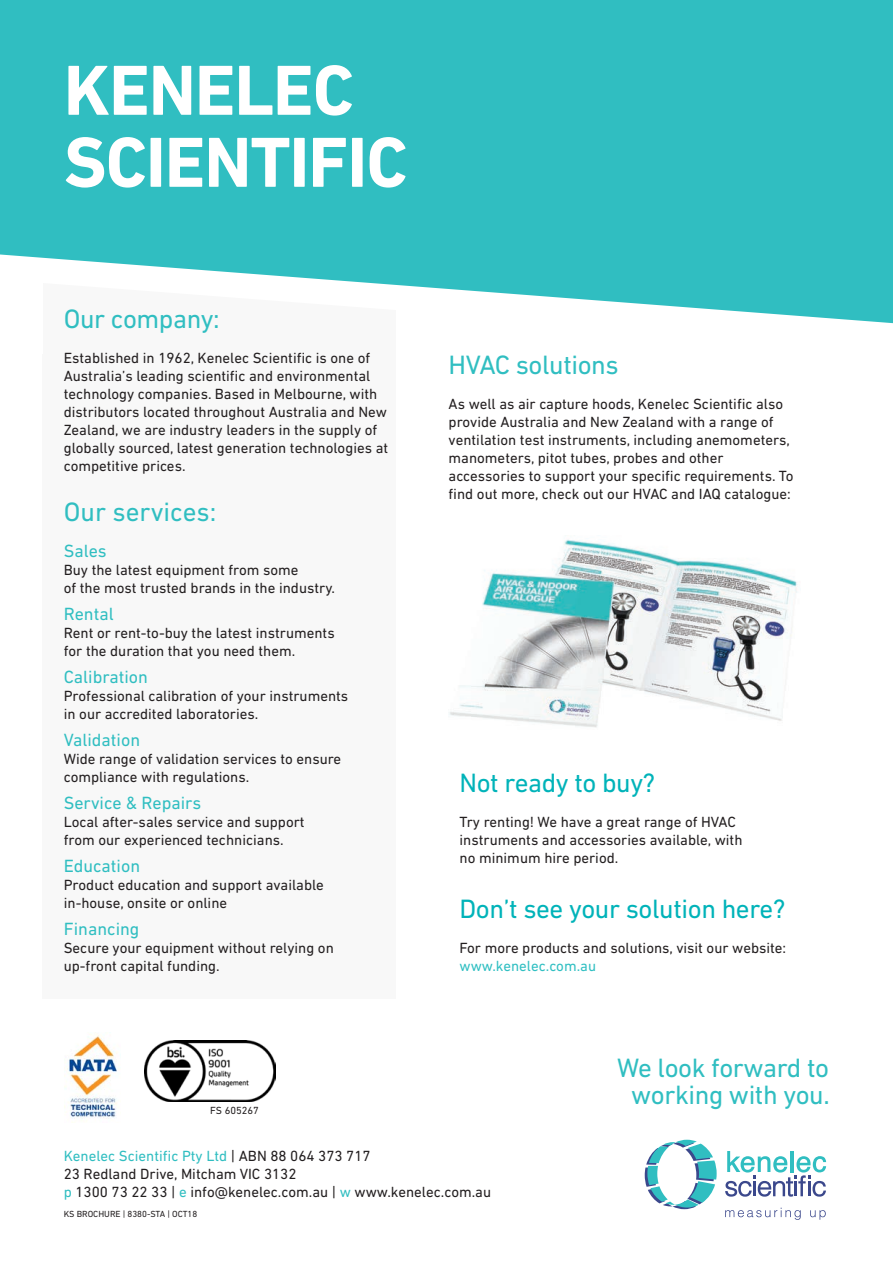
<style>
.page{position:relative;width:893px;height:1263px;background:#fff}
.page>*{position:absolute;margin:0;border:0;box-sizing:border-box;transform-origin:0 0}
.t1{font:700 72px/72px "DIN Next LT Pro";letter-spacing:-.015em;color:#fff}
.t2{font:27px/27px "DIN Next LT Pro";letter-spacing:-.015em;color:#30bec1;text-align:center}
.t3{font:27px "DIN Next LT Pro";letter-spacing:-.015em;color:#00b3b9}
.t4{font:18px "DIN Next LT Pro";color:#30bec1}
.t5{font:15px/18px "DIN Next LT Pro";color:#231f20}
.t6{font:10.5px "DIN Next LT Pro";color:#231f20}
.t7{font:9px "DIN Next LT Pro";color:#231f20}
.s1{color:#30bfc2}
.s2{color:#30bec1}
</style>
<div class="page">
<div style="left:42px;top:310px;width:353px;height:688px;background:#f8f8f8"></div>
<svg style="left:0;top:0;width:893px;height:323px;background:#45c4c7"></svg>
<img style="left:67px;top:1034px;width:50px;height:87px">
<img style="left:145px;top:1041px;width:130px;height:60px">
<div style="left:20px;top:281px;width:22px;height:73px;background:#fff"></div>
<svg style="left:725px;top:1151px;width:101px;height:46px"></svg>
<svg style="left:645px;top:1140px;width:72px;height:69px"></svg>
<svg style="left:725px;top:1208px;width:76px;height:12px"></svg>
<svg style="left:810px;top:1210px;width:16px;height:10px"></svg>
<img style="left:449px;top:539px;width:348px;height:189px">
<p class="t1" style="left:64px;top:54px;width:345px">KENELEC<br>SCIENTIFIC</p>
<p class="t2" style="left:64px;top:305px;width:158px">Our company:</p>
<p class="t5" style="left:64px;top:349px;width:326px">Established in 1962, Kenelec Scientific is one of Australia’s leading scientific and environmental technology companies. Based in Melbourne, with distributors located throughout Australia and New Zealand, we are industry leaders in the supply of globally sourced, latest generation technologies at competitive prices.</p>
<p class="t2" style="left:64px;top:498px;width:154px">Our services:</p>
<p class="t4" style="left:64px;top:541px;width:45px">Sales</p>
<p class="t5" style="left:64px;top:561px;width:273px">Buy the latest equipment from some<br>of the most trusted brands in the industry.</p>
<p class="t4" style="left:64px;top:604px;width:51px">Rental</p>
<p class="t5" style="left:64px;top:624px;width:272px">Rent or rent-to-buy the latest instruments for the duration that you need them.</p>
<p class="t4" style="left:64px;top:667px;width:86px">Calibration</p>
<p class="t5" style="left:64px;top:687px;width:286px">Professional calibration of your instruments in our accredited laboratories.</p>
<p class="t4" style="left:64px;top:730px;width:78px">Validation</p>
<p class="t5" style="left:64px;top:750px;width:279px">Wide range of validation services to ensure compliance with regulations.</p>
<p class="t4" style="left:64px;top:793px;width:139px">Service &amp; Repairs</p>
<p class="t5" style="left:64px;top:813px;width:242px">Local after-sales service and support from our experienced technicians.</p>
<p class="t4" style="left:64px;top:856px;width:78px">Education</p>
<p class="t5" style="left:64px;top:876px;width:262px">Product education and support available</p>
<p class="t5" style="left:64px;top:894px;width:165px">in-house, onsite or online</p>
<p class="t4" style="left:64px;top:919px;width:77px">Financing</p>
<p class="t5" style="left:64px;top:939px;width:272px">Secure your equipment without relying on up-front capital funding.</p>
<p class="t2" style="left:449px;top:351px;width:172px">HVAC solutions</p>
<p class="t5" style="left:449px;top:395px;width:346px">As well as air capture hoods, Kenelec Scientific also provide Australia and New Zealand with a range of ventilation test instruments, including anemometers, manometers, pitot tubes, probes and other accessories to support your specific requirements. To find out more, check out our HVAC and IAQ catalogue:</p>
<p class="t3" style="left:460px;top:767px;width:197px">Not ready to buy?</p>
<p class="t5" style="left:460px;top:813px;width:284px">Try renting! We have a great range of HVAC instruments and accessories available, with no minimum hire period.</p>
<p class="t3" style="left:460px;top:893px;width:327px">Don’t see your solution here?</p>
<p class="t5" style="left:460px;top:939px;width:328px">For more products and solutions, visit our website: <span class="s1">www.kenelec.com.au</span></p>
<p class="t6" style="left:210px;top:1105px;width:50px">FS 605267</p>
<p class="t5" style="left:64px;top:1146px;width:429px"><span class="s2">Kenelec Scientific Pty Ltd</span> | ABN 88 064 373 717<br>23 Redland Drive, Mitcham VIC 3132<br><span class="s2">p</span> 1300 73 22 33 | <span class="s2">e</span> info@kenelec.com.au | <span class="s2">w</span> www.kenelec.com.au</p>
<p class="t7" style="left:64px;top:1209px;width:135px">KS BROCHURE | 8380-STA | OCT18</p>
<p class="t2" style="left:617px;top:1054px;width:214px">We look forward to working with you.</p>
</div>
